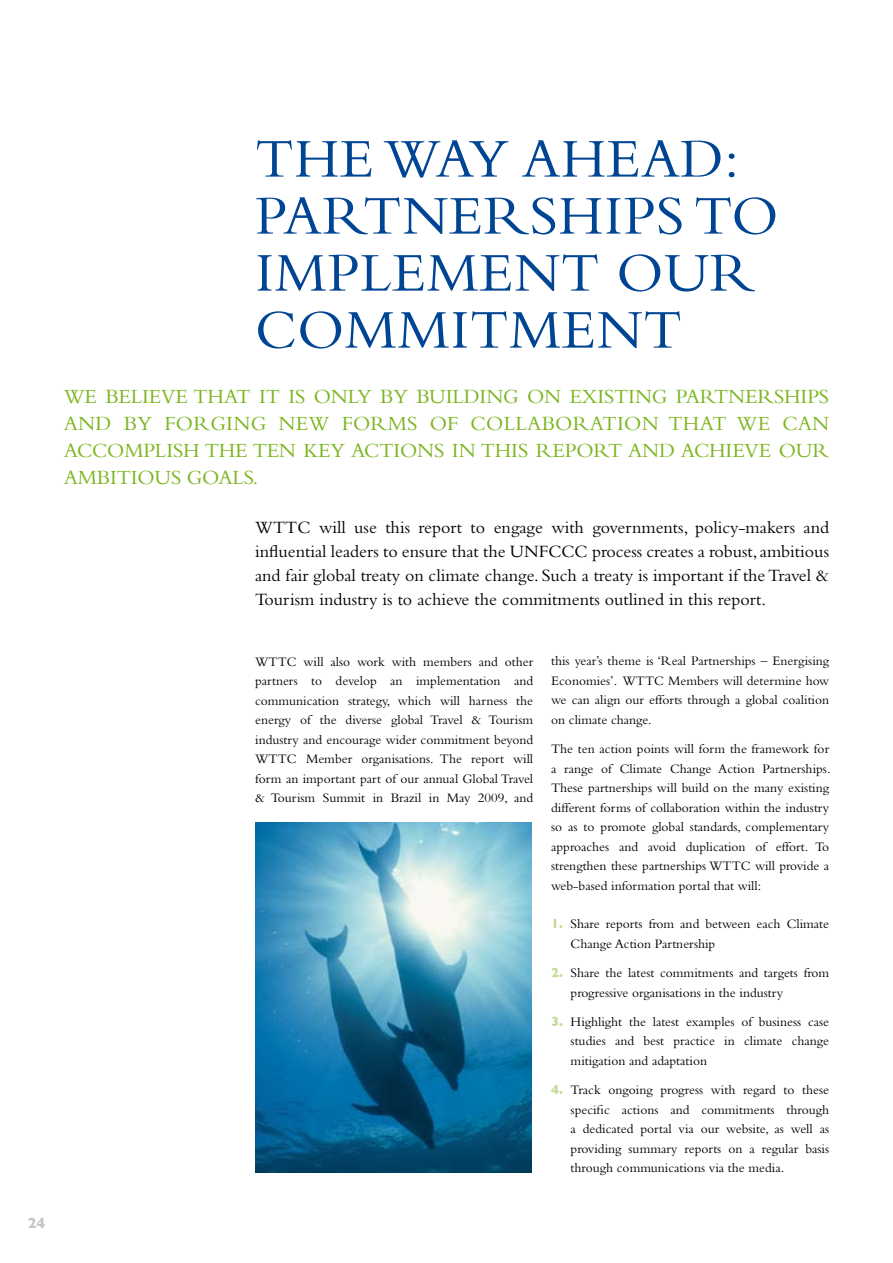
<style>
.page{position:relative;width:893px;height:1263px;background:#fff}
.page>*{position:absolute;margin:0;border:0;box-sizing:border-box;transform-origin:0 0}
.t1{font:57px/57px "Bembo";letter-spacing:.01em;color:#004494}
.t2{font:21px "Bembo";letter-spacing:-.01em;color:#7ab51d}
.t3{font:21px "Bembo";letter-spacing:.01em;color:#7ab51d}
.t4{font:18px/24px "Bembo";color:#000;text-align:justify}
.t5{font:700 15px "Gill Sans";color:#c5c6c8}
.t6{font:13.5px/19.5px "Bembo";color:#000;text-align:justify}
.s1{font-family:"Gill Sans";font-weight:700;color:#c4da98}
</style>
<div class="page">
<img style="left:255px;top:822px;width:276px;height:350px">
<p class="t5" style="left:28px;top:1214px;width:19px">24</p>
<h1 class="t1" style="left:255px;top:129px;width:525px">The Way Ahead:<br>Partnerships to<br>Implement our<br>Commitment</h1>
<h2 class="t2" style="left:64px;top:384px;width:145px">WE BELIEVE THAT</h2>
<h2 class="t2" style="left:259px;top:384px;width:220px">IT IS ONLY BY BUILDING</h2>
<h2 class="t2" style="left:527px;top:384px;width:102px">ON EXISTING</h2>
<h2 class="t2" style="left:676px;top:384px;width:54px">PARTNE</h2>
<h2 class="t2" style="left:757px;top:384px;width:73px">RSHIPS</h2>
<h2 class="t2" style="left:64px;top:411px;width:17px">AND</h2>
<h2 class="t2" style="left:124px;top:411px;width:102px">BY FORGING</h2>
<h2 class="t3" style="left:278px;top:411px;width:326px">NEW FORMS OF COLLABORATION</h2>
<h2 class="t2" style="left:668px;top:411px;width:16px">THAT</h2>
<h2 class="t2" style="left:736px;top:411px;width:78px">WE CAN</h2>
<h2 class="t2" style="left:64px;top:438px;width:156px">ACCOMPLISH THE</h2>
<h2 class="t2" style="left:253px;top:438px;width:16px">TEN</h2>
<h2 class="t2" style="left:304px;top:438px;width:91px">KEY ACTION</h2>
<h2 class="t2" style="left:434px;top:438px;width:211px">S IN THIS REPORT AND</h2>
<h2 class="t2" style="left:681px;top:438px;width:150px">ACHIEVE OUR</h2>
<h2 class="t2" style="left:64px;top:465px;width:196px">AMBITIOUS GOALS.</h2>
<p class="t4" style="left:255px;top:515px;width:576px">WTTC will use this report to engage with governments, policy-makers and influential leaders to ensure that the UNFCCC process creates a robust,ambitious and fair global treaty on climate change. Such a treaty is important if theTravel &amp; Tourism industry is to achieve the commitments outlined in this report.</p>
<p class="t6" style="left:255px;top:651px;width:280px">WTTC will also work with members and other partners to develop an implementation and communication strategy, which will harness the energy of the diverse global Travel &amp; Tourism industry and encourage wider commitment beyond WTTC Member organisations. The report will form an important part of our annual Global Travel &amp; Tourism Summit in Brazil in May 2009, and</p>
<p class="t6" style="left:551px;top:651px;width:280px">this year’s theme is ‘Real Partnerships – Energising Economies’. WTTC Members will determine how we can align our efforts through a global coalition on climate change.</p>
<p class="t6" style="left:551px;top:739px;width:281px">The ten action points will form the framework for a range of Climate Change Action Partnerships.<br>These partnerships will build on the many existing different forms of collaboration within the industry so as to promote global standards, complementary approaches and avoid duplication of effort. To strengthen these partnerships WTTC will provide a web-based information portal that will:</p>
<p class="t6" style="left:571px;top:914px;width:260px;text-indent:-19px"><span class="s1">1.</span> Share reports from and between each Climate<br>Change Action Partnership</p>
<p class="t6" style="left:571px;top:963px;width:260px;text-indent:-20px"><span class="s1">2.</span> Share the latest commitments and targets from progressive organisations in the industry</p>
<p class="t6" style="left:571px;top:1011px;width:260px;text-indent:-19px"><span class="s1">3.</span> Highlight the latest examples of business case studies and best practice in climate change mitigation and adaptation</p>
<p class="t6" style="left:571px;top:1080px;width:260px;text-indent:-19px"><span class="s1">4.</span> Track ongoing progress with regard to these specific actions and commitments through a dedicated portal via our website, as well as providing summary reports on a regular basis through communications via the media.</p>
</div>
